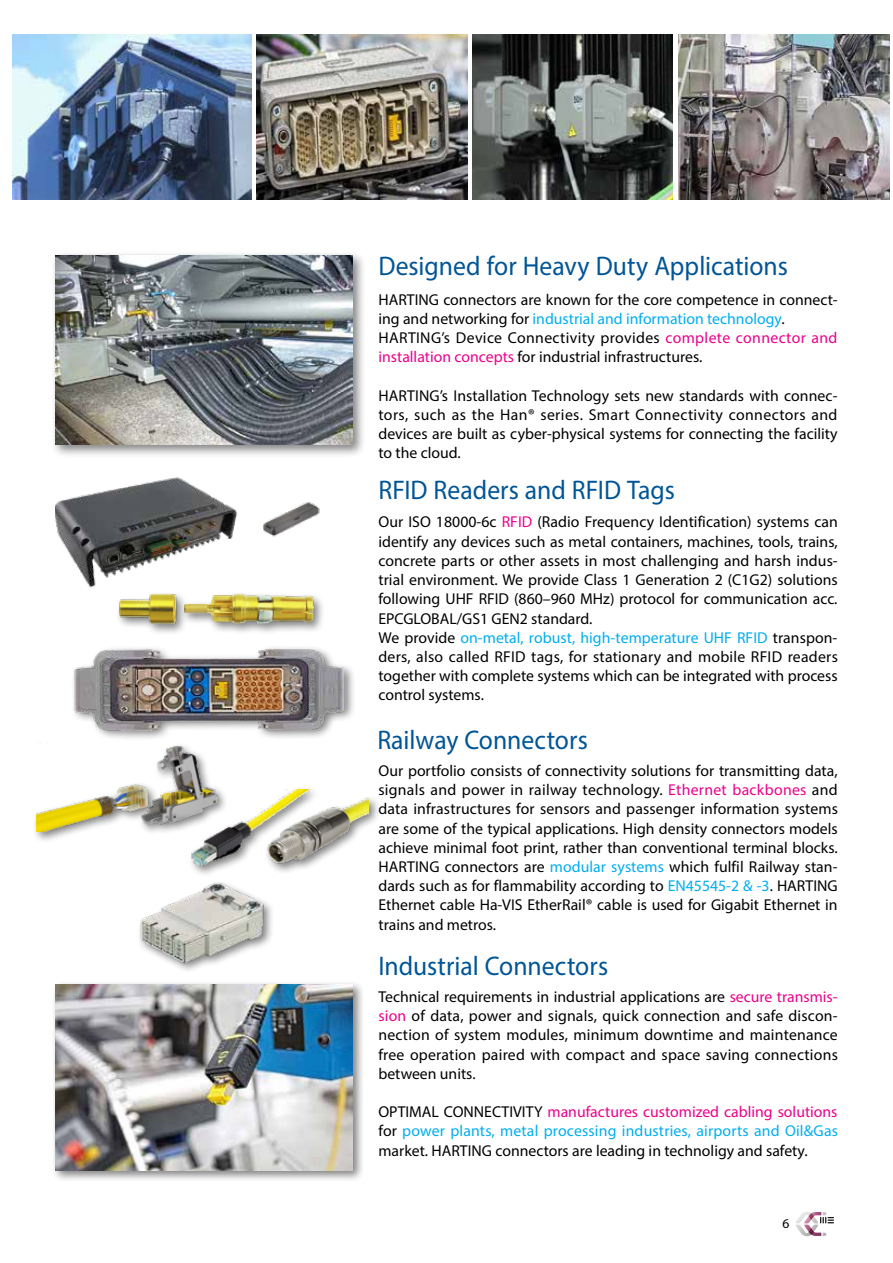
<style>
.page{position:relative;width:893px;height:1263px;background:#fff}
.page>*{position:absolute;margin:0;border:0;box-sizing:border-box;transform-origin:0 0}
.t1{font:27px "Myriad Pro";color:#005596;scale:.95 1}
.t2{font:15.75px/19.2px "Myriad Pro";color:#000;text-align:justify}
.t3{font:13.5px "Myriad Pro";color:#000}
.s1{color:#00aeef}
.s2{color:#ec008c}
</style>
<div class="page">
<img style="left:818px;top:1212px;width:3px;height:24px">
<img style="left:796px;top:1212px;width:22px;height:24px">
<svg style="left:809px;top:1213px;width:5px;height:7px"></svg>
<svg style="left:809px;top:1228px;width:5px;height:7px"></svg>
<svg style="left:822px;top:1232px;width:4px;height:4px"></svg>
<svg style="left:820px;top:1212px;width:14px;height:11px"></svg>
<div style="left:51px;top:250px;width:315px;height:208px;background:#000;opacity:.5"></div>
<img style="left:55px;top:255px;width:298px;height:190px">
<img style="left:55px;top:477px;width:183px;height:111px">
<img style="left:13px;top:34px;width:239px;height:166px">
<img style="left:256px;top:34px;width:212px;height:166px">
<img style="left:472px;top:34px;width:201px;height:166px">
<div style="left:188px;top:785px;width:193px;height:92px;background:#000;opacity:.5"></div>
<img style="left:188px;top:789px;width:180px;height:80px">
<div style="left:71px;top:645px;width:285px;height:96px;background:#000;opacity:.5"></div>
<img style="left:73px;top:645px;width:272px;height:88px">
<img style="left:678px;top:34px;width:212px;height:166px">
<img style="left:263px;top:502px;width:57px;height:35px">
<div style="left:51px;top:980px;width:315px;height:203px;background:#000;opacity:.5"></div>
<img style="left:55px;top:984px;width:298px;height:186px">
<div style="left:33px;top:742px;width:196px;height:102px;background:#000;opacity:.5"></div>
<img style="left:36px;top:742px;width:194px;height:89px">
<div style="left:137px;top:880px;width:138px;height:94px;background:#000;opacity:.5"></div>
<img style="left:137px;top:880px;width:132px;height:87px">
<div style="left:115px;top:590px;width:211px;height:46px;background:#000;opacity:.5"></div>
<img style="left:117px;top:594px;width:200px;height:31px">
<h1 class="t1" style="left:378px;top:250px;width:432px">Designed for Heavy Duty Applications</h1>
<p class="t2" style="left:378px;top:290px;width:461px;text-align:left">HARTING connectors are known for the core competence in connect&shy;ing and networking for <span class="s1">industrial and information technology</span>.<br>HARTING’s Device Connectivity provides <span class="s2">complete connector and installation concepts</span> for industrial infrastructures.</p>
<p class="t2" style="left:378px;top:386px;width:461px">HARTING’s Installation Technology sets new standards with connec&shy;tors, such as the Han® series. Smart Connectivity connectors and devices are built as cyber-physical systems for connecting the facility to the cloud.</p>
<h1 class="t1" style="left:378px;top:473px;width:313px">RFID Readers and RFID Tags</h1>
<p class="t2" style="left:378px;top:512px;width:461px;text-align:left">Our ISO 18000-6c <span class="s2">RFID</span> (Radio Frequency Identification) systems can identify any devices such as metal containers, machines, tools, trains, concrete parts or other assets in most challenging and harsh indus&shy;trial environment. We provide Class 1 Generation 2 (C1G2) solutions following UHF RFID (860–960 MHz) protocol for communication acc.<br>EPCGLOBAL/GS1 GEN2 standard.<br>We provide <span class="s1">on-metal, robust, high-temperature UHF RFID</span> transpon&shy;ders, also called RFID tags, for stationary and mobile RFID readers together with complete systems which can be integrated with process control systems.</p>
<h1 class="t1" style="left:377px;top:723px;width:223px">Railway Connectors</h1>
<p class="t2" style="left:378px;top:761px;width:461px">Our portfolio consists of connectivity solutions for transmitting data, signals and power in railway technology. <span class="s2">Ethernet backbones</span> and data infrastructures for sensors and passenger information systems are some of the typical applications. High density connectors models achieve minimal foot print, rather than conventional terminal blocks.<br>HARTING connectors are <span class="s1">modular systems</span> which fulfil Railway stan&shy;dards such as for flammability according to <span class="s1">EN45545-2 &amp; -3</span>. HARTING Ethernet cable Ha-VIS EtherRail® cable is used for Gigabit Ethernet in trains and metros.</p>
<h1 class="t1" style="left:378px;top:949px;width:243px">Industrial Connectors</h1>
<p class="t2" style="left:378px;top:987px;width:461px">Technical requirements in industrial applications are <span class="s2">secure transmis&shy;sion</span> of data, power and signals, quick connection and safe discon&shy;nection of system modules, minimum downtime and maintenance free operation paired with compact and space saving connections between units.</p>
<p class="t2" style="left:378px;top:1102px;width:461px">OPTIMAL CONNECTIVITY <span class="s2">manufactures customized cabling solutions </span>for <span class="s1">power plants, metal processing industries, airports and Oil&amp;Gas </span>market. HARTING connectors are leading in technoligy and safety.</p>
<p class="t3" style="left:782px;top:1215px;width:8px">6</p>
</div>
